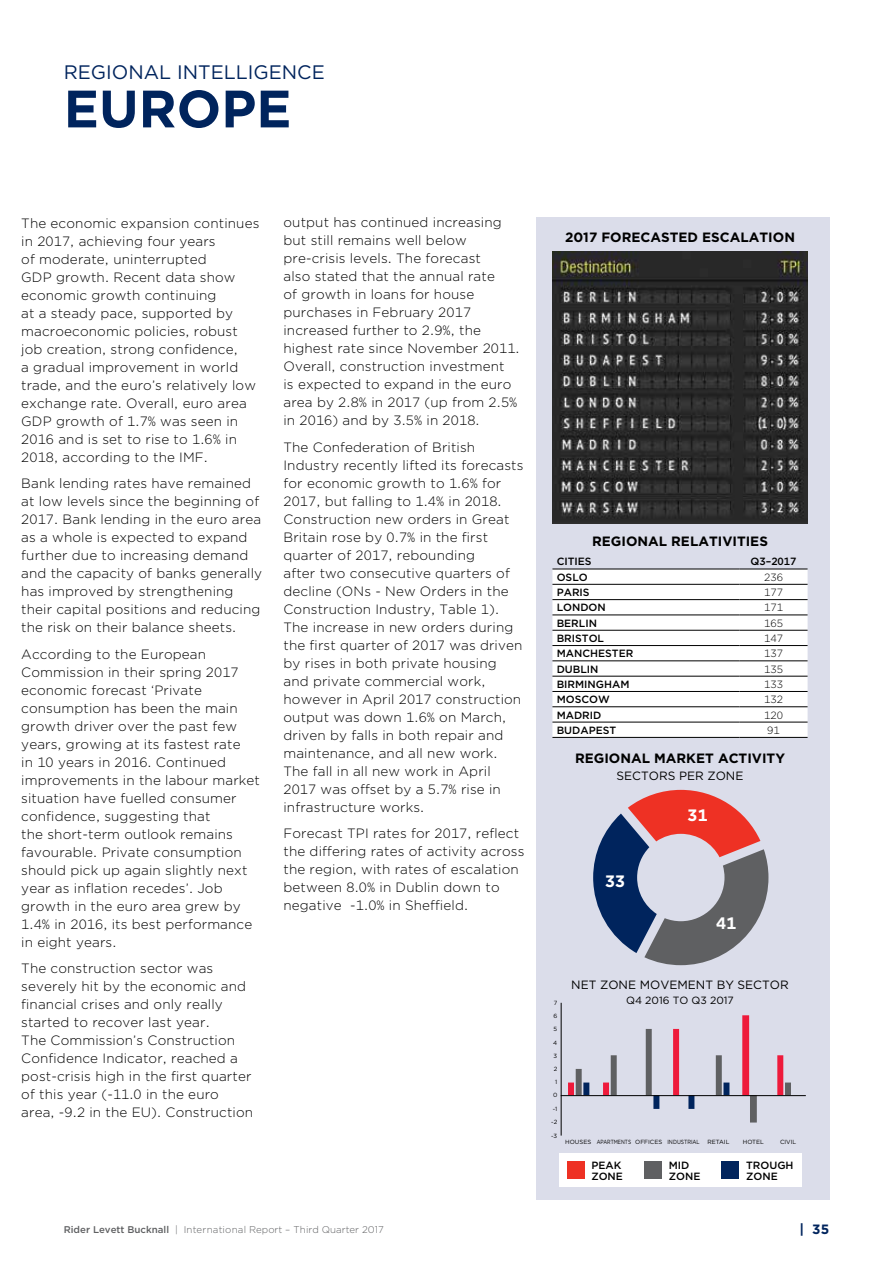
<style>
.page{position:relative;width:893px;height:1263px;background:#fff}
.page>*{position:absolute;margin:0;border:0;box-sizing:border-box;transform-origin:0 0}
.t1{font:700 52.5px "Gotham";color:#00245d}
.t2{font:19.5px "Gotham";color:#00245d}
.t3{font:700 16.5px "Gotham";color:#fff}
.t4{font:300 13.5px/18px "Gotham";letter-spacing:.01em;color:#000}
.t5{font:700 13.5px "Gotham";color:#000}
.t6{font:700 13.5px "Gotham";color:#00245d}
.t7{font:12px "Gotham";color:#000}
.t8{font:500 10.5px/11.2px "Gotham";color:#000}
.t9{font:300 10.5px "Gotham";color:#000}
.t10{font:10.5px "Gotham";color:#000}
.t11{font:300 9.75px "Gotham";letter-spacing:.005em;color:#5f6062}
.t12{font:6px/13.2px "Gotham";color:#000}
.s1{font-weight:500}
</style>
<div class="page">
<div style="left:536px;top:217px;width:293px;height:982px;background:#dbddea"></div>
<svg style="left:552px;top:570px;width:256px;height:167px;background:#fafafa"></svg>
<hr style="left:552px;top:584px;width:187px;height:1px;background:#000">
<hr style="left:739px;top:584px;width:69px;height:1px;background:#000">
<hr style="left:552px;top:599px;width:187px;height:1px;background:#000">
<hr style="left:739px;top:599px;width:69px;height:1px;background:#000">
<hr style="left:552px;top:615px;width:187px;height:1px;background:#000">
<hr style="left:739px;top:615px;width:69px;height:1px;background:#000">
<hr style="left:552px;top:630px;width:187px;height:1px;background:#000">
<hr style="left:739px;top:630px;width:69px;height:1px;background:#000">
<hr style="left:552px;top:645px;width:187px;height:1px;background:#000">
<hr style="left:739px;top:645px;width:69px;height:1px;background:#000">
<hr style="left:552px;top:661px;width:187px;height:1px;background:#000">
<hr style="left:739px;top:661px;width:69px;height:1px;background:#000">
<hr style="left:552px;top:676px;width:187px;height:1px;background:#000">
<hr style="left:739px;top:676px;width:69px;height:1px;background:#000">
<hr style="left:552px;top:691px;width:187px;height:1px;background:#000">
<hr style="left:739px;top:691px;width:69px;height:1px;background:#000">
<hr style="left:552px;top:706px;width:187px;height:1px;background:#000">
<hr style="left:739px;top:706px;width:69px;height:1px;background:#000">
<hr style="left:552px;top:722px;width:187px;height:1px;background:#000">
<hr style="left:739px;top:722px;width:69px;height:1px;background:#000">
<hr style="left:552px;top:737px;width:187px;height:1px;background:#000">
<hr style="left:739px;top:737px;width:69px;height:1px;background:#000">
<hr style="left:552px;top:569px;width:187px;height:1px;background:#000">
<hr style="left:739px;top:569px;width:69px;height:1px;background:#000">
<svg style="left:568px;top:1015px;width:223px;height:107px"></svg>
<hr style="left:561px;top:1003px;width:1px;height:132px;background:#000">
<hr style="left:561px;top:1095px;width:244px;height:1px;background:#000">
<div style="left:559px;top:1153px;width:242px;height:34px;background:#fff"></div>
<div style="left:567px;top:1161px;width:17px;height:17px;background:#ee3124"></div>
<div style="left:644px;top:1161px;width:17px;height:17px;background:#5f6062"></div>
<div style="left:722px;top:1161px;width:17px;height:17px;background:#00245d"></div>
<svg style="left:593px;top:790px;width:175px;height:175px"></svg>
<img style="left:553px;top:251px;width:254px;height:273px">
<h2 class="t2" style="left:64px;top:64px;width:262px">REGIONAL INTELLIGENCE</h2>
<h1 class="t1" style="left:64px;top:85px;width:229px">EUROPE</h1>
<p class="t4" style="left:21px;top:214px;width:240px">The economic expansion continues in 2017, achieving four years<br>of moderate, uninterrupted<br>GDP growth. Recent data show economic growth continuing<br>at a steady pace, supported by macroeconomic policies, robust job creation, strong confidence,<br>a gradual improvement in world trade, and the euro’s relatively low exchange rate. Overall, euro area<br>GDP growth of 1.7% was seen in<br>2016 and is set to rise to 1.6% in<br>2018, according to the IMF.</p>
<p class="t4" style="left:21px;top:475px;width:242px">Bank lending rates have remained at low levels since the beginning of 2017. Bank lending in the euro area as a whole is expected to expand further due to increasing demand and the capacity of banks generally has improved by strengthening their capital positions and reducing the risk on their balance sheets.</p>
<p class="t4" style="left:21px;top:645px;width:240px">According to the European<br>Commission in their spring 2017 economic forecast ‘Private consumption has been the main growth driver over the past few years, growing at its fastest rate<br>in 10 years in 2016. Continued improvements in the labour market situation have fuelled consumer confidence, suggesting that<br>the short-term outlook remains favourable. Private consumption should pick up again slightly next year as inflation recedes’. Job growth in the euro area grew by<br>1.4% in 2016, its best performance in eight years.</p>
<p class="t4" style="left:21px;top:960px;width:233px">The construction sector was severely hit by the economic and financial crises and only really started to recover last year.<br>The Commission’s Construction<br>Confidence Indicator, reached a post-crisis high in the first quarter of this year (-11.0 in the euro area, -9.2 in the EU). Construction</p>
<p class="t4" style="left:283px;top:214px;width:238px">output has continued increasing but still remains well below pre-crisis levels. The forecast<br>also stated that the annual rate<br>of growth in loans for house purchases in February 2017 increased further to 2.9%, the highest rate since November 2011.<br>Overall, construction investment<br>is expected to expand in the euro area by 2.8% in 2017 (up from 2.5% in 2016) and by 3.5% in 2018.</p>
<p class="t4" style="left:283px;top:439px;width:242px">The Confederation of British<br>Industry recently lifted its forecasts for economic growth to 1.6% for<br>2017, but falling to 1.4% in 2018.<br>Construction new orders in Great<br>Britain rose by 0.7% in the first quarter of 2017, rebounding<br>after two consecutive quarters of decline (ONs - New Orders in the<br>Construction Industry, Table 1).<br>The increase in new orders during the first quarter of 2017 was driven by rises in both private housing and private commercial work, however in April 2017 construction output was down 1.6% on March, driven by falls in both repair and maintenance, and all new work.<br>The fall in all new work in April<br>2017 was offset by a 5.7% rise in infrastructure works.</p>
<p class="t4" style="left:283px;top:825px;width:242px">Forecast TPI rates for 2017, reflect the differing rates of activity across the region, with rates of escalation between 8.0% in Dublin down to negative -1.0% in Sheffield.</p>
<p class="t5" style="left:565px;top:232px;width:231px">2017 FORECASTED ESCALATION</p>
<p class="t5" style="left:592px;top:535px;width:177px">REGIONAL RELATIVITIES</p>
<p class="t8" style="left:557px;top:556px;width:36px">CITIES</p>
<p class="t8" style="left:751px;top:556px;width:47px">Q3–2017</p>
<p class="t8" style="left:557px;top:572px;width:33px">OSLO</p>
<p class="t9" style="left:764px;top:572px;width:20px">236</p>
<p class="t8" style="left:557px;top:587px;width:34px">PARIS</p>
<p class="t9" style="left:764px;top:587px;width:20px">177</p>
<p class="t8" style="left:557px;top:603px;width:51px">LONDON</p>
<p class="t9" style="left:764px;top:603px;width:20px">171</p>
<p class="t8" style="left:557px;top:618px;width:42px">BERLIN</p>
<p class="t9" style="left:764px;top:618px;width:20px">165</p>
<p class="t8" style="left:557px;top:633px;width:49px">BRISTOL</p>
<p class="t9" style="left:764px;top:633px;width:20px">147</p>
<p class="t8" style="left:557px;top:649px;width:78px">MANCHESTER</p>
<p class="t9" style="left:764px;top:649px;width:20px">137</p>
<p class="t8" style="left:557px;top:664px;width:43px">DUBLIN</p>
<p class="t9" style="left:764px;top:664px;width:20px">135</p>
<p class="t8" style="left:557px;top:679px;width:74px">BIRMINGHAM</p>
<p class="t9" style="left:764px;top:679px;width:20px">133</p>
<p class="t8" style="left:557px;top:694px;width:55px">MOSCOW</p>
<p class="t9" style="left:764px;top:695px;width:20px">132</p>
<p class="t8" style="left:557px;top:710px;width:46px">MADRID</p>
<p class="t9" style="left:764px;top:710px;width:20px">120</p>
<p class="t8" style="left:557px;top:725px;width:61px">BUDAPEST</p>
<p class="t9" style="left:767px;top:725px;width:14px">91</p>
<p class="t5" style="left:575px;top:752px;width:211px">REGIONAL MARKET ACTIVITY</p>
<p class="t7" style="left:617px;top:770px;width:128px">SECTORS PER ZONE</p>
<p class="t3" style="left:688px;top:808px;width:21px">31</p>
<p class="t3" style="left:605px;top:874px;width:21px">33</p>
<p class="t3" style="left:716px;top:915px;width:21px">41</p>
<p class="t7" style="left:571px;top:980px;width:219px">NET ZONE MOVEMENT BY SECTOR</p>
<p class="t12" style="left:554px;top:996px;width:5px">7</p>
<p class="t10" style="left:626px;top:996px;width:109px">Q4 2016 TO Q3 2017</p>
<p class="t12" style="left:554px;top:1023px;width:5px">5</p>
<p class="t12" style="left:554px;top:1049px;width:5px">3</p>
<p class="t12" style="left:553px;top:1010px;width:5px">6</p>
<p class="t12" style="left:553px;top:1036px;width:6px">4</p>
<p class="t12" style="left:554px;top:1062px;width:5px">2<br>1</p>
<p class="t12" style="left:553px;top:1102px;width:6px">-1</p>
<p class="t12" style="left:551px;top:1116px;width:8px">-2</p>
<p class="t12" style="left:551px;top:1129px;width:8px">-3</p>
<p class="t12" style="left:553px;top:1089px;width:6px">0</p>
<p class="t12" style="left:565px;top:1136px;width:136px">HOUSES APARTMENTS OFFICES INDUSTRIAL</p>
<p class="t12" style="left:707px;top:1136px;width:23px">RETAIL</p>
<p class="t12" style="left:743px;top:1136px;width:22px">HOTEL</p>
<p class="t12" style="left:780px;top:1136px;width:18px">CIVIL</p>
<p class="t8" style="left:591px;top:1160px;width:33px">PEAK<br>ZONE</p>
<p class="t8" style="left:669px;top:1160px;width:33px">MID<br>ZONE</p>
<p class="t8" style="left:746px;top:1160px;width:49px">TROUGH<br>ZONE</p>
<p class="t11" style="left:64px;top:1225px;width:321px"><span class="s1">RIDER LEVETT BUCKNALL</span> | International Report – Third Quarter 2017</p>
<p class="t6" style="left:799px;top:1223px;width:31px">| 35</p>
</div>
